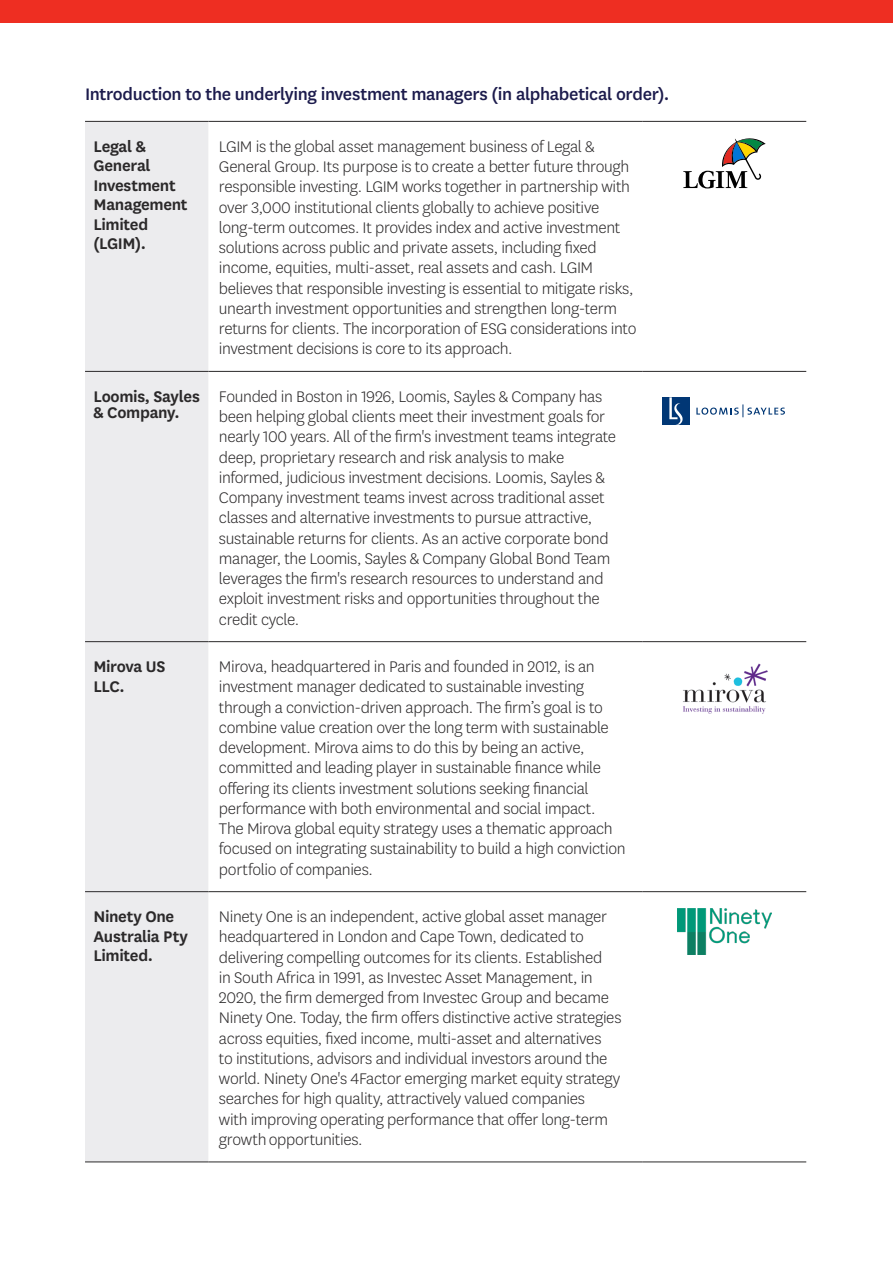
<style>
.page{position:relative;width:893px;height:1263px;background:#fff}
.page>*{position:absolute;margin:0;border:0;box-sizing:border-box;transform-origin:0 0}
.SubHeadings{font:500 19.5px "National LF";letter-spacing:-.02em;color:#1c1b4c}
.t1{font:300 18px/20.2px "National LF";letter-spacing:-.02em;color:#2b292a}
.t2{font:600 18px/19.5px "National LF";letter-spacing:-.02em;color:#2b292a}
</style>
<div class="page">
<div style="left:0;top:0;width:893px;height:22px;background:#ee2e22"></div>
<div style="left:85px;top:122px;width:123px;height:1040px;background:#ececee"></div>
<hr style="left:85px;top:121px;width:123px;height:1px;background:#2b292a">
<hr style="left:208px;top:121px;width:435px;height:1px;background:#2b292a">
<hr style="left:643px;top:121px;width:163px;height:1px;background:#2b292a">
<hr style="left:85px;top:371px;width:123px;height:1px;background:#2b292a">
<hr style="left:208px;top:371px;width:435px;height:1px;background:#2b292a">
<hr style="left:643px;top:371px;width:163px;height:1px;background:#2b292a">
<hr style="left:85px;top:641px;width:123px;height:1px;background:#2b292a">
<hr style="left:208px;top:641px;width:435px;height:1px;background:#2b292a">
<hr style="left:643px;top:641px;width:163px;height:1px;background:#2b292a">
<hr style="left:85px;top:891px;width:123px;height:1px;background:#2b292a">
<hr style="left:208px;top:891px;width:435px;height:1px;background:#2b292a">
<hr style="left:643px;top:891px;width:163px;height:1px;background:#2b292a">
<hr style="left:85px;top:1162px;width:123px;height:1px;background:#2b292a">
<hr style="left:208px;top:1162px;width:435px;height:1px;background:#2b292a">
<hr style="left:643px;top:1162px;width:163px;height:1px;background:#2b292a">
<svg style="left:683px;top:138px;width:83px;height:50px"></svg>
<div style="left:662px;top:397px;width:28px;height:28px;background:#013775"></div>
<svg style="left:669px;top:397px;width:14px;height:28px"></svg>
<svg style="left:696px;top:404px;width:89px;height:13px"></svg>
<img style="left:683px;top:663px;width:85px;height:51px">
<img style="left:678px;top:909px;width:93px;height:46px">
<p class="SubHeadings" style="left:85px;top:80px;width:586px">Introduction to the underlying investment managers (in alphabetical order).</p>
<p class="t2" style="left:94px;top:135px;width:96px">Legal &amp;<br>General<br>Investment<br>Management<br>Limited (LGIM).</p>
<p class="t1" style="left:219px;top:136px;width:419px">LGIM is the global asset management business of Legal &amp; General Group. Its purpose is to create a better future through responsible investing. LGIM works together in partnership with over 3,000 institutional clients globally to achieve positive long-term outcomes. It provides index and active investment solutions across public and private assets, including fixed income, equities, multi-asset, real assets and cash. LGIM believes that responsible investing is essential to mitigate risks, unearth investment opportunities and strengthen long-term returns for clients. The incorporation of ESG considerations into investment decisions is core to its approach.</p>
<p class="t2" style="left:94px;top:387px;width:108px;line-height:16.5px">Loomis, Sayles &amp; Company.</p>
<p class="t1" style="left:219px;top:386px;width:399px">Founded in Boston in 1926, Loomis, Sayles &amp; Company has been helping global clients meet their investment goals for nearly 100 years. All of the firm's investment teams integrate deep, proprietary research and risk analysis to make informed, judicious investment decisions. Loomis, Sayles &amp; Company investment teams invest across traditional asset classes and alternative investments to pursue attractive, sustainable returns for clients. As an active corporate bond manager, the Loomis, Sayles &amp; Company Global Bond Team leverages the firm's research resources to understand and exploit investment risks and opportunities throughout the credit cycle.</p>
<p class="t2" style="left:94px;top:656px;width:74px">Mirova US<br>LLC.</p>
<p class="t1" style="left:219px;top:656px;width:408px">Mirova, headquartered in Paris and founded in 2012, is an investment manager dedicated to sustainable investing through a conviction-driven approach. The firm’s goal is to combine value creation over the long term with sustainable development. Mirova aims to do this by being an active, committed and leading player in sustainable finance while offering its clients investment solutions seeking financial performance with both environmental and social impact.<br>The Mirova global equity strategy uses a thematic approach focused on integrating sustainability to build a high conviction portfolio of companies.</p>
<p class="t2" style="left:94px;top:906px;width:96px">Ninety One<br>Australia Pty<br>Limited.</p>
<p class="t1" style="left:219px;top:906px;width:404px">Ninety One is an independent, active global asset manager headquartered in London and Cape Town, dedicated to delivering compelling outcomes for its clients. Established<br>in South Africa in 1991, as Investec Asset Management, in 2020, the firm demerged from Investec Group and became Ninety One. Today, the firm offers distinctive active strategies across equities, fixed income, multi-asset and alternatives<br>to institutions, advisors and individual investors around the world. Ninety One's 4Factor emerging market equity strategy searches for high quality, attractively valued companies<br>with improving operating performance that offer long-term growth opportunities.</p>
</div>
